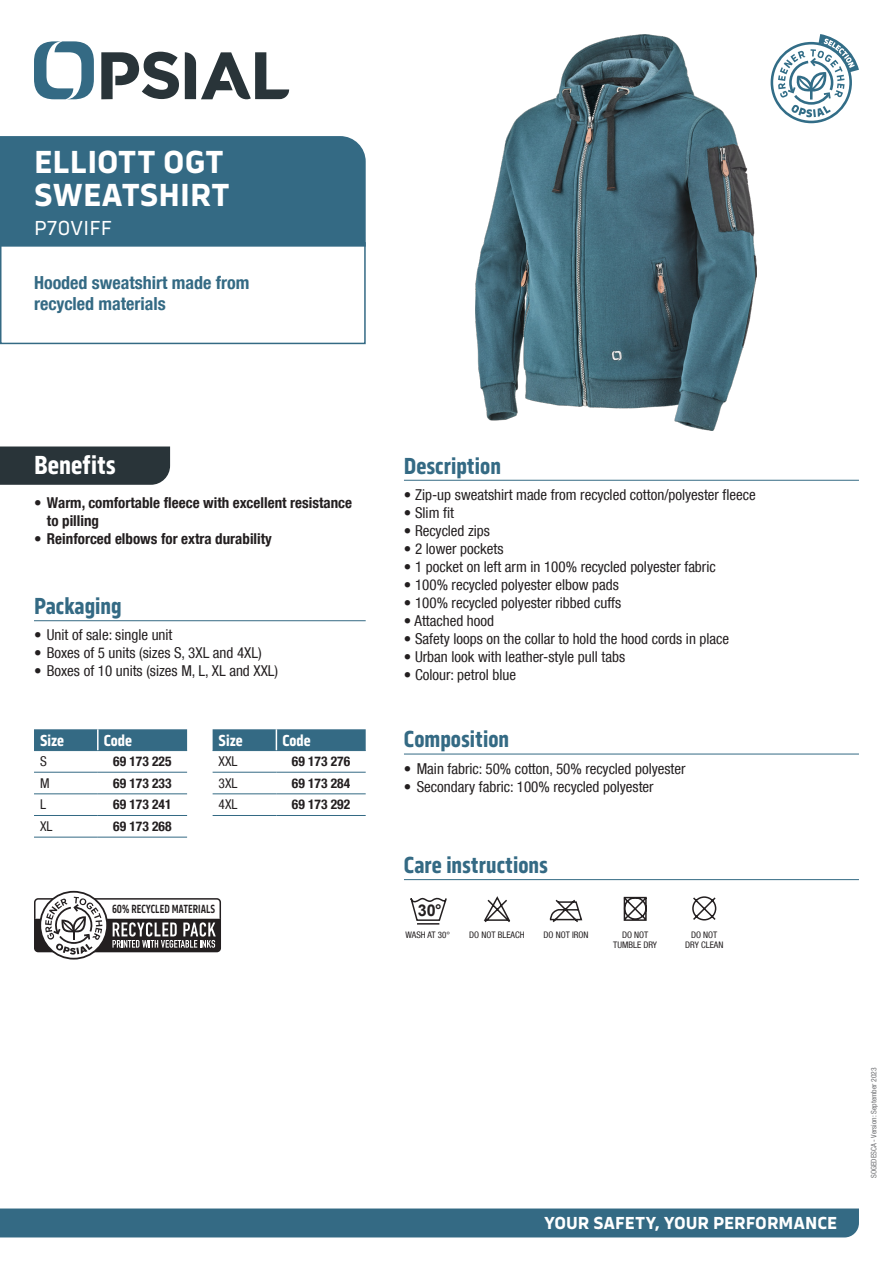
<style>
.page{position:relative;width:893px;height:1263px;background:#fff}
.page>*{position:absolute;margin:0;border:0;box-sizing:border-box;transform-origin:0 0}
.NOM_PRODUIT_NC{font:700 33px/33px "Serca";color:#fff}
.Benefices{font:700 27px "Serca Condensed";color:#fff}
.Sous-titres{font:700 24px "Serca Condensed";color:#346a84}
.Code_P{font:21px "Serca";letter-spacing:-.005em;color:#fff}
.PLUS_PRODUIT{font:700 condensed 18px/21.6px "Helvetica Neue LT Com";color:#346a84}
.t1{font:700 18px "Serca";color:#fff}
.tableauTitre{font:700 16.5px "Serca Condensed";color:#fff}
.t2{font:700 16.2px "Arial";color:#231f20}
.Texte{font:condensed 15px "Helvetica Neue LT Com";color:#231f20}
.t3{font:700 condensed 15px/18px "Helvetica Neue LT Com";color:#231f20}
.TableauCode{font:700 condensed 13.5px "Helvetica Neue LT Com";color:#231f20}
.tableau{font:condensed 13.5px "Helvetica Neue LT Com";color:#231f20}
.t4{font:600 12.3px "Serca Condensed";color:#231f20;scale:.85 1}
.Puces_texte_regular{font:condensed 9px/10.5px "Helvetica Neue LT Com";color:#231f20;text-align:center}
.Date{font:condensed 7.5px "Helvetica Neue LT Com";color:#6c6d70}
</style>
<div class="page">
<svg style="left:34px;top:41px;width:60px;height:58px"></svg>
<svg style="left:185px;top:52px;width:104px;height:48px"></svg>
<svg style="left:101px;top:52px;width:78px;height:47px"></svg>
<div style="left:0;top:1208px;width:859px;height:29px;background:#346a84"></div>
<hr style="left:34px;top:620px;width:332px;height:1px;background:#346a84">
<div style="left:34px;top:729px;width:153px;height:21px;background:#346a84"></div>
<hr style="left:34px;top:750px;width:64px;height:1px;background:#346a84">
<hr style="left:98px;top:750px;width:89px;height:1px;background:#346a84">
<hr style="left:34px;top:772px;width:64px;height:1px;background:#346a84">
<hr style="left:98px;top:772px;width:89px;height:1px;background:#346a84">
<hr style="left:34px;top:793px;width:64px;height:1px;background:#346a84">
<hr style="left:98px;top:793px;width:89px;height:1px;background:#346a84">
<hr style="left:34px;top:815px;width:64px;height:1px;background:#346a84">
<hr style="left:98px;top:815px;width:89px;height:1px;background:#346a84">
<hr style="left:34px;top:837px;width:64px;height:1px;background:#346a84">
<hr style="left:98px;top:837px;width:89px;height:1px;background:#346a84">
<hr style="left:97px;top:729px;width:2px;height:21px;background:#fff">
<hr style="left:213px;top:750px;width:63px;height:1px;background:#346a84">
<hr style="left:276px;top:750px;width:90px;height:1px;background:#346a84">
<hr style="left:213px;top:772px;width:63px;height:1px;background:#346a84">
<hr style="left:276px;top:772px;width:90px;height:1px;background:#346a84">
<hr style="left:213px;top:793px;width:63px;height:1px;background:#346a84">
<hr style="left:276px;top:793px;width:90px;height:1px;background:#346a84">
<svg style="left:213px;top:729px;width:153px;height:21px;background:#396d87"></svg>
<hr style="left:213px;top:815px;width:63px;height:1px;background:#346a84">
<hr style="left:276px;top:815px;width:90px;height:1px;background:#346a84">
<hr style="left:404px;top:480px;width:455px;height:1px;background:#346a84">
<hr style="left:404px;top:754px;width:455px;height:1px;background:#346a84">
<div style="left:0;top:446px;width:170px;height:39px;background:#293439"></div>
<div style="left:0;top:242px;width:366px;height:102px;border:2px solid #346a84"></div>
<div style="left:0;top:136px;width:366px;height:111px;background:#346a84"></div>
<hr style="left:404px;top:879px;width:455px;height:1px;background:#346a84">
<svg style="left:410px;top:897px;width:37px;height:28px"></svg>
<svg style="left:623px;top:896px;width:24px;height:25px"></svg>
<svg style="left:692px;top:896px;width:25px;height:25px"></svg>
<svg style="left:549px;top:899px;width:34px;height:24px"></svg>
<svg style="left:483px;top:896px;width:28px;height:27px"></svg>
<svg style="left:34px;top:891px;width:188px;height:68px"></svg>
<img style="left:476px;top:34px;width:281px;height:397px">
<svg style="left:771px;top:34px;width:88px;height:89px"></svg>
<p class="NOM_PRODUIT_NC" style="left:34px;top:145px;width:197px">ELLIOTT OGT<br>SWEATSHIRT</p>
<p class="Code_P" style="left:34px;top:216px;width:80px">P70VIFF</p>
<p class="PLUS_PRODUIT" style="left:34px;top:272px;width:217px">Hooded sweatshirt made from recycled materials</p>
<p class="Benefices" style="left:34px;top:449px;width:83px">Benefits</p>
<p class="t3" style="left:47px;top:494px;width:307px;text-indent:-13px">• Warm, comfortable fleece with excellent resistance to pilling</p>
<p class="t3" style="left:34px;top:530px;width:239px">• Reinforced elbows for extra durability</p>
<p class="Sous-titres" style="left:34px;top:592px;width:89px">Packaging</p>
<p class="Texte" style="left:34px;top:626px;width:140px">• Unit of sale: single unit</p>
<p class="Texte" style="left:34px;top:644px;width:229px">• Boxes of 5 units (sizes S, 3XL and 4XL)</p>
<p class="Texte" style="left:34px;top:662px;width:246px">• Boxes of 10 units (sizes M, L, XL and XXL)</p>
<p class="tableauTitre" style="left:40px;top:731px;width:26px">Size</p>
<p class="tableauTitre" style="left:104px;top:731px;width:30px">Code</p>
<p class="tableau" style="left:40px;top:753px;width:8px">S</p>
<p class="TableauCode" style="left:113px;top:753px;width:60px">69 173 225</p>
<p class="tableau" style="left:40px;top:775px;width:11px">M</p>
<p class="TableauCode" style="left:113px;top:775px;width:60px">69 173 233</p>
<p class="tableau" style="left:40px;top:797px;width:7px">L</p>
<p class="TableauCode" style="left:113px;top:797px;width:60px">69 173 241</p>
<p class="tableau" style="left:40px;top:818px;width:14px">XL</p>
<p class="TableauCode" style="left:113px;top:818px;width:60px">69 173 268</p>
<p class="tableauTitre" style="left:219px;top:731px;width:26px">Size</p>
<p class="tableauTitre" style="left:282px;top:731px;width:30px">Code</p>
<p class="tableau" style="left:219px;top:753px;width:20px">XXL</p>
<p class="TableauCode" style="left:292px;top:753px;width:60px">69 173 276</p>
<p class="tableau" style="left:219px;top:775px;width:20px">3XL</p>
<p class="TableauCode" style="left:292px;top:775px;width:60px">69 173 284</p>
<p class="tableau" style="left:219px;top:797px;width:20px">4XL</p>
<p class="TableauCode" style="left:292px;top:797px;width:60px">69 173 292</p>
<p class="t4" style="left:112px;top:902px;width:123px">60% RECYCLED MATERIALS</p>
<p class="Sous-titres" style="left:404px;top:452px;width:98px">Description</p>
<p class="Texte" style="left:404px;top:486px;width:353px">• Zip-up sweatshirt made from recycled cotton/polyester fleece</p>
<p class="Texte" style="left:404px;top:504px;width:51px">• Slim fit</p>
<p class="Texte" style="left:404px;top:522px;width:88px">• Recycled zips</p>
<p class="Texte" style="left:404px;top:540px;width:101px">• 2 lower pockets</p>
<p class="Texte" style="left:404px;top:558px;width:313px">• 1 pocket on left arm in 100% recycled polyester fabric</p>
<p class="Texte" style="left:404px;top:576px;width:216px">• 100% recycled polyester elbow pads</p>
<p class="Texte" style="left:404px;top:594px;width:219px">• 100% recycled polyester ribbed cuffs</p>
<p class="Texte" style="left:404px;top:612px;width:92px">• Attached hood</p>
<p class="Texte" style="left:404px;top:630px;width:327px">• Safety loops on the collar to hold the hood cords in place</p>
<p class="Texte" style="left:404px;top:648px;width:223px">• Urban look with leather-style pull tabs</p>
<p class="Texte" style="left:404px;top:666px;width:114px">• Colour: petrol blue</p>
<p class="Sous-titres" style="left:404px;top:725px;width:107px">Composition</p>
<p class="Texte" style="left:404px;top:759px;width:283px">• Main fabric: 50% cotton, 50% recycled polyester</p>
<p class="Texte" style="left:404px;top:777px;width:251px">• Secondary fabric: 100% recycled polyester</p>
<p class="Sous-titres" style="left:404px;top:851px;width:145px">Care instructions</p>
<p class="t2" style="left:418px;top:899px;width:25px">30°</p>
<p class="Puces_texte_regular" style="left:406px;top:929px;width:46px">WASH AT 30°</p>
<p class="Puces_texte_regular" style="left:469px;top:929px;width:57px">DO NOT BLEACH</p>
<p class="Puces_texte_regular" style="left:544px;top:929px;width:47px">DO NOT IRON</p>
<p class="Puces_texte_regular" style="left:613px;top:929px;width:45px">DO NOT<br>TUMBLE DRY</p>
<p class="Puces_texte_regular" style="left:685px;top:929px;width:40px">DO NOT<br>DRY CLEAN</p>
<p class="t1" style="left:544px;top:1212px;width:295px">YOUR SAFETY, YOUR PERFORMANCE</p>
<p class="Date" style="left:869px;top:1178px;width:112px;rotate:-90deg">SOGEDESCA - Version: September 2023</p>
</div>
